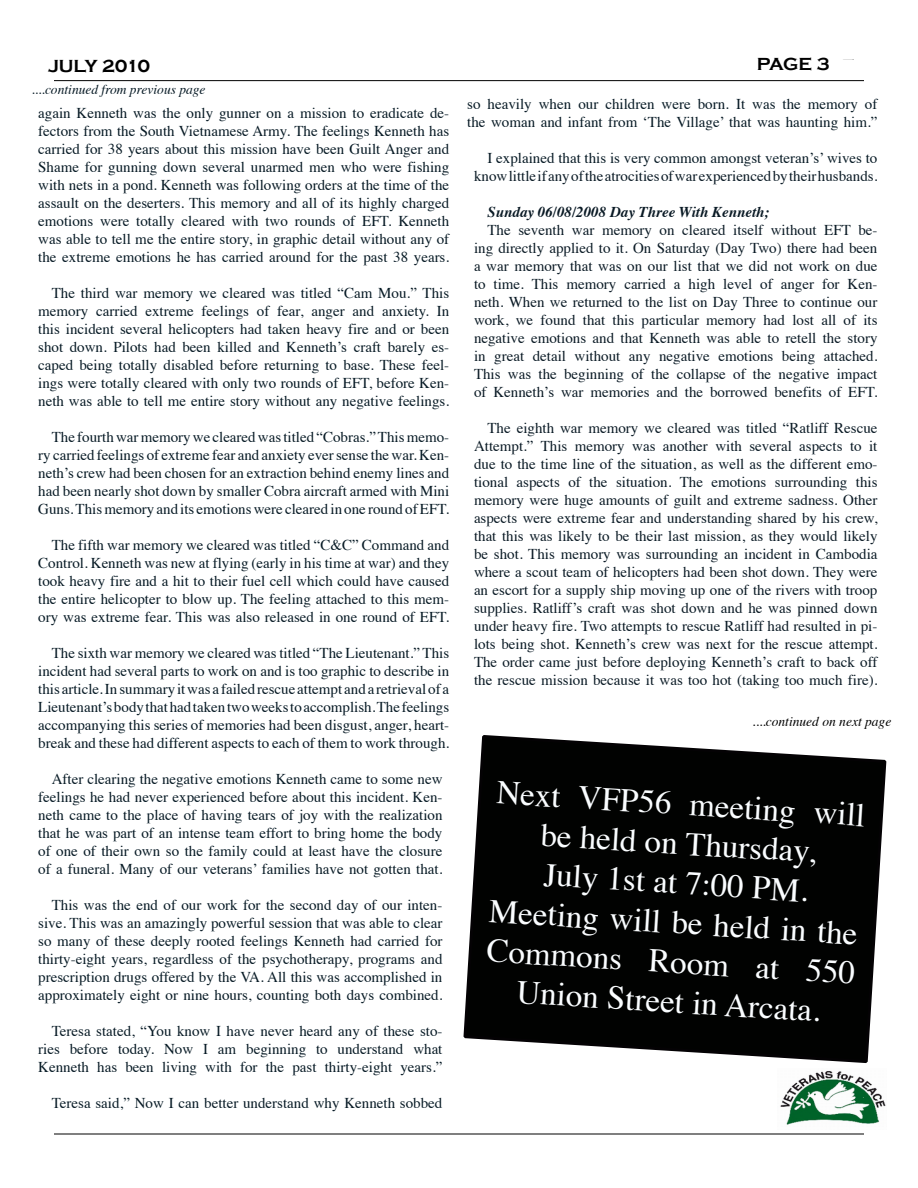
<style>
.page{position:relative;width:918px;height:1188px;background:#fff}
.page>*{position:absolute;margin:0;border:0;box-sizing:border-box;transform-origin:0 0}
.t1{font:33px/39.6px "Times";color:#fafdff;text-align:center}
.t2{font:700 18px "Copperplate Gothic";letter-spacing:-.03em;color:#000}
.t3{font:15px/18px "Times";color:#071a25;text-align:justify}
.t4{font:15px/18px "Times";color:#0a1a25;text-align:justify}
.t5{font:italic 700 15px "Times";color:#0a1a25}
.t6{font:italic 13.5px "Times";color:#071a25}
.t7{font:italic 13.5px "Times";color:#000}
</style>
<div class="page">
<hr style="left:54px;top:80px;width:810px;height:1px;background:#000">
<hr style="left:54px;top:1134px;width:810px;height:1px;background:#000">
<img style="left:780px;top:1071px;width:106px;height:54px">
<svg style="left:463px;top:735px;width:424px;height:328px;background:#1c1c1c"></svg>
<div style="left:597px;top:716px;width:301px;height:24px;background:#fff"></div>
<p class="t2" style="left:48px;top:56px;width:104px">JULY 2010</p>
<p class="t2" style="left:757px;top:54px;width:74px">PAGE 3</p>
<p class="t2" style="left:788px;top:56px;width:68px">Page 5</p>
<p class="t6" style="left:32px;top:78px;width:176px">....continued from previous page</p>
<p class="t3" style="left:38px;top:102px;width:413px">again Kenneth was the only gunner on a mission to eradicate de&shy;fectors from the South Vietnamese Army. The feelings Kenneth has carried for 38 years about this mission have been Guilt Anger and Shame for gunning down several unarmed men who were fishing with nets in a pond. Kenneth was following orders at the time of the assault on the deserters. This memory and all of its highly charged emotions were totally cleared with two rounds of EFT. Kenneth was able to tell me the entire story, in graphic detail without any of the extreme emotions he has carried around for the past 38 years.</p>
<p class="t3" style="left:38px;top:282px;width:413px;text-indent:14px">The third war memory we cleared was titled “Cam Mou.” This memory carried extreme feelings of fear, anger and anxiety. In this incident several helicopters had taken heavy fire and or been shot down. Pilots had been killed and Kenneth’s craft barely es&shy;caped being totally disabled before returning to base. These feel&shy;ings were totally cleared with only two rounds of EFT, before Ken&shy;neth was able to tell me entire story without any negative feelings.</p>
<p class="t3" style="left:38px;top:426px;width:413px;text-indent:14px">The fourth war memory we cleared was titled “Cobras.” This memo&shy;ry carried feelings of extreme fear and anxiety ever sense the war. Ken&shy;neth’s crew had been chosen for an extraction behind enemy lines and had been nearly shot down by smaller Cobra aircraft armed with Mini Guns. This memory and its emotions were cleared in one round of EFT.</p>
<p class="t3" style="left:38px;top:534px;width:413px;text-indent:14px">The fifth war memory we cleared was titled “C&amp;C” Command and Control. Kenneth was new at flying (early in his time at war) and they took heavy fire and a hit to their fuel cell which could have caused the entire helicopter to blow up. The feeling attached to this mem&shy;ory was extreme fear. This was also released in one round of EFT.</p>
<p class="t3" style="left:38px;top:642px;width:413px;text-indent:14px">The sixth war memory we cleared was titled “The Lieutenant.” This incident had several parts to work on and is too graphic to describe in this article. In summary it was a failed rescue attempt and a retrieval of a Lieutenant’s body that had taken two weeks to accomplish. The feelings accompanying this series of memories had been disgust, anger, heart&shy;break and these had different aspects to each of them to work through.</p>
<p class="t3" style="left:38px;top:768px;width:406px;text-indent:14px">After clearing the negative emotions Kenneth came to some new feelings he had never experienced before about this incident. Ken&shy;neth came to the place of having tears of joy with the realization that he was part of an intense team effort to bring home the body of one of their own so the family could at least have the closure of a funeral. Many of our veterans’ families have not gotten that.</p>
<p class="t3" style="left:38px;top:894px;width:406px;text-indent:14px">This was the end of our work for the second day of our inten&shy;sive. This was an amazingly powerful session that was able to clear so many of these deeply rooted feelings Kenneth had carried for thirty-eight years, regardless of the psychotherapy, programs and prescription drugs offered by the VA. All this was accomplished in approximately eight or nine hours, counting both days combined.</p>
<p class="t3" style="left:38px;top:1020px;width:406px;text-indent:14px">Teresa stated, “You know I have never heard any of these sto&shy;ries before today. Now I am beginning to understand what Kenneth has been living with for the past thirty-eight years.”</p>
<p class="t3" style="left:52px;top:1092px;width:392px">Teresa said,” Now I can better understand why Kenneth sobbed</p>
<p class="t3" style="left:467px;top:93px;width:412px">so heavily when our children were born. It was the memory of the woman and infant from ‘The Village’ that was haunting him.”</p>
<p class="t3" style="left:488px;top:147px;width:391px">I explained that this is very common amongst veteran’s’ wives to</p>
<p class="t4" style="left:474px;top:165px;width:405px">know little if any of the atrocities of war experienced by their husbands.</p>
<p class="t5" style="left:488px;top:198px;width:284px">Sunday 06/08/2008 Day Three With Kenneth;</p>
<p class="t4" style="left:474px;top:219px;width:405px;text-indent:14px">The seventh war memory on cleared itself without EFT be&shy;ing directly applied to it. On Saturday (Day Two) there had been a war memory that was on our list that we did not work on due to time. This memory carried a high level of anger for Ken&shy;neth. When we returned to the list on Day Three to continue our work, we found that this particular memory had lost all of its negative emotions and that Kenneth was able to retell the story in great detail without any negative emotions being attached.<br>This was the beginning of the collapse of the negative impact of Kenneth’s war memories and the borrowed benefits of EFT.</p>
<p class="t4" style="left:474px;top:417px;width:405px;text-indent:14px">The eighth war memory we cleared was titled “Ratliff Rescue Attempt.” This memory was another with several aspects to it due to the time line of the situation, as well as the different emo&shy;tional aspects of the situation. The emotions surrounding this memory were huge amounts of guilt and extreme sadness. Other aspects were extreme fear and understanding shared by his crew, that this was likely to be their last mission, as they would likely be shot. This memory was surrounding an incident in Cambodia where a scout team of helicopters had been shot down. They were an escort for a supply ship moving up one of the rivers with troop supplies. Ratliff’s craft was shot down and he was pinned down under heavy fire. Two attempts to rescue Ratliff had resulted in pi&shy;lots being shot. Kenneth’s crew was next for the rescue attempt.<br>The order came just before deploying Kenneth’s craft to back off the rescue mission because it was too hot (taking too much fire).</p>
<p class="t7" style="left:752px;top:709px;width:141px">....continued on next page</p>
<h1 class="t1" style="left:498px;top:768px;width:372px;rotate:4deg">Next VFP56 meeting will be held on Thursday,<br>July 1st at 7:00 PM.<br>Meeting will be held in the<br>Commons Room at 550<br>Union Street in Arcata.</h1>
</div>
